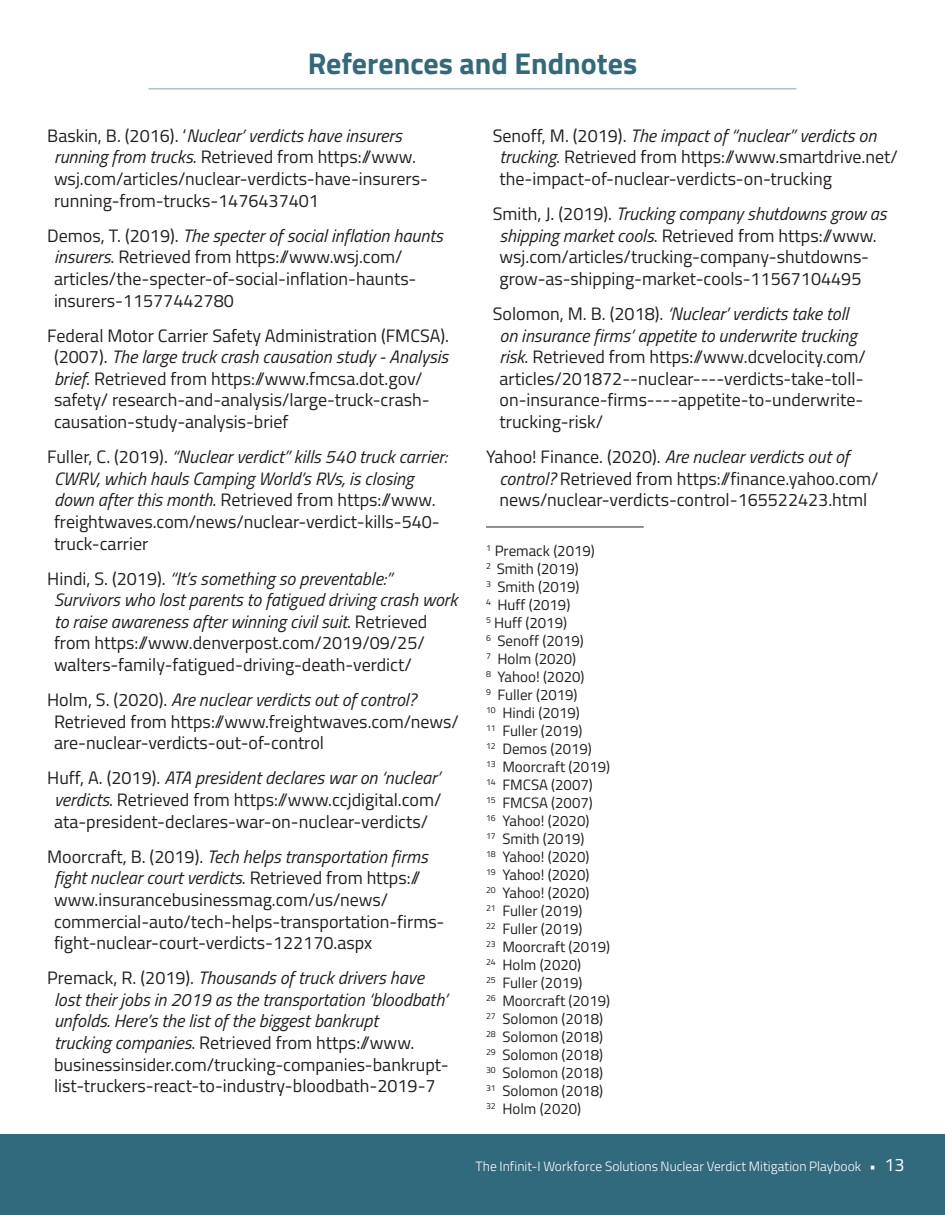
<style>
.page{position:relative;width:945px;height:1215px;background:#fff}
.page>*{position:absolute;margin:0;border:0;box-sizing:border-box;transform-origin:0 0}
.article_headline{font:700 30px "Titillium Web";color:#31697d}
.t1{font:18px/21.6px "Titillium Web";color:#231f20}
.t2{font:italic 18px/21.6px "Titillium Web";color:#231f20}
.t3{font:15px "Titillium Web";color:#231f20}
.t4{font:300 13.5px "Titillium Web";color:#fff}
.s1{font-style:italic}
.s2{font-style:normal}
.s3{font-weight:400;font-size:18px}
</style>
<div class="page">
<div style="left:0;top:1134px;width:14px;height:81px;background:#31697d"></div>
<div style="left:14px;top:1134px;width:931px;height:81px;background:#31697d"></div>
<hr style="left:148px;top:88px;width:648px;height:1px;background:#adc3cb">
<hr style="left:486px;top:527px;width:158px;height:1px;background:#231f20">
<p class="article_headline" style="left:308px;top:41px;width:331px">References and Endnotes</p>
<p class="t1" style="left:54px;top:124px;width:375px;text-indent:-7px">Baskin, B. (2016). ‘<span class="s1">Nuclear’ verdicts have insurers running from trucks</span>. Retrieved from https://www. wsj.com/articles/nuclear-verdicts-have-insurers&shy;running-from-trucks-1476437401</p>
<p class="t1" style="left:54px;top:224px;width:390px;text-indent:-7px">Demos, T. (2019). <span class="s1">The specter of social inflation haunts insurers</span>. Retrieved from https://www.wsj.com/ articles/the-specter-of-social-inflation-haunts&shy;insurers-11577442780</p>
<p class="t1" style="left:54px;top:324px;width:397px;text-indent:-7px">Federal Motor Carrier Safety Administration (FMCSA). (2007). <span class="s1">The large truck crash causation study - Analysis brief</span>. Retrieved from https://www.fmcsa.dot.gov/ safety/ research-and-analysis/large-truck-crash&shy;causation-study-analysis-brief</p>
<p class="t1" style="left:54px;top:445px;width:395px;text-indent:-7px">Fuller, C. (2019). <span class="s1">“Nuclear verdict” kills 540 truck carrier:<br>CWRV, which hauls Camping World’s RVs, is closing down after this month</span>. Retrieved from https://www. freightwaves.com/news/nuclear-verdict-kills-540- truck-carrier</p>
<p class="t2" style="left:54px;top:567px;width:405px;text-indent:-7px"><span class="s2">Hindi, S. (2019).</span> “It’s something so preventable:” Survivors who lost parents to fatigued driving crash work to raise awareness after winning civil suit<span class="s2">. Retrieved from https://www.denverpost.com/2019/09/25/ walters-family-fatigued-driving-death-verdict/</span></p>
<p class="t1" style="left:54px;top:688px;width:407px;text-indent:-7px">Holm, S. (2020). <span class="s1">Are nuclear verdicts out of control?<br></span>Retrieved from https://www.freightwaves.com/news/ are-nuclear-verdicts-out-of-control</p>
<p class="t1" style="left:47px;top:767px;width:396px;text-align:center">Huff, A. (2019). <span class="s1">ATA president declares war on ‘nuclear’ verdicts</span>. Retrieved from https://www.ccjdigital.com/ ata-president-declares-war-on-nuclear-verdicts/</p>
<p class="t1" style="left:54px;top:845px;width:392px;text-indent:-7px">Moorcraft, B. (2019). <span class="s1">Tech helps transportation firms fight nuclear court verdicts</span>. Retrieved from https:// www.insurancebusinessmag.com/us/news/ commercial-auto/tech-helps-transportation-firms&shy;fight-nuclear-court-verdicts-122170.aspx</p>
<p class="t1" style="left:54px;top:966px;width:396px;text-indent:-7px">Premack, R. (2019). <span class="s1">Thousands of truck drivers have lost their jobs in 2019 as the transportation ‘bloodbath’ unfolds. Here’s the list of the biggest bankrupt<br>trucking companies</span>. Retrieved from https://www. businessinsider.com/trucking-companies-bankrupt&shy;list-truckers-react-to-industry-bloodbath-2019-7</p>
<p class="t1" style="left:500px;top:124px;width:400px;text-indent:-7px">Senoff, M. (2019). <span class="s1">The impact of “nuclear” verdicts on trucking</span>. Retrieved from https://www.smartdrive.net/ the-impact-of-nuclear-verdicts-on-trucking</p>
<p class="t1" style="left:500px;top:202px;width:389px;text-indent:-7px">Smith, J. (2019). <span class="s1">Trucking company shutdowns grow as shipping market cools</span>. Retrieved from https://www. wsj.com/articles/trucking-company-shutdowns&shy;grow-as-shipping-market-cools-11567104495</p>
<p class="t1" style="left:500px;top:302px;width:368px;text-indent:-7px">Solomon, M. B. (2018). <span class="s1">‘Nuclear’ verdicts take toll on insurance firms’ appetite to underwrite trucking risk</span>. Retrieved from https://www.dcvelocity.com/ articles/201872--nuclear----verdicts-take-toll&shy;on-insurance-firms----appetite-to-underwrite&shy;trucking-risk/</p>
<p class="t1" style="left:500px;top:445px;width:381px;text-indent:-14px">Yahoo! Finance. (2020). <span class="s1">Are nuclear verdicts out of control?</span> Retrieved from https://finance.yahoo.com/ news/nuclear-verdicts-control-165522423.html</p>
<p class="t3" style="left:486px;top:540px;width:110px"><sup>1</sup> Premack (2019)</p>
<p class="t3" style="left:486px;top:558px;width:94px"><sup>2</sup> Smith (2019)</p>
<p class="t3" style="left:486px;top:576px;width:95px"><sup>3</sup> Smith (2019)</p>
<p class="t3" style="left:486px;top:594px;width:86px"><sup>4</sup> Huff (2019)</p>
<p class="t3" style="left:486px;top:612px;width:83px"><sup>5</sup> Huff (2019)</p>
<p class="t3" style="left:486px;top:630px;width:99px"><sup>6</sup> Senoff (2019)</p>
<p class="t3" style="left:486px;top:648px;width:92px"><sup>7</sup> Holm (2020)</p>
<p class="t3" style="left:486px;top:666px;width:100px"><sup>8</sup> Yahoo! (2020)</p>
<p class="t3" style="left:486px;top:684px;width:93px"><sup>9</sup> Fuller (2019)</p>
<p class="t3" style="left:486px;top:702px;width:95px"><sup>10</sup> Hindi (2019)</p>
<p class="t3" style="left:486px;top:720px;width:98px"><sup>11</sup> Fuller (2019)</p>
<p class="t3" style="left:486px;top:738px;width:107px"><sup>12</sup> Demos (2019)</p>
<p class="t3" style="left:486px;top:756px;width:126px"><sup>13</sup> Moorcraft (2019)</p>
<p class="t3" style="left:486px;top:774px;width:108px"><sup>14</sup> FMCSA (2007)</p>
<p class="t3" style="left:486px;top:792px;width:108px"><sup>15</sup> FMCSA (2007)</p>
<p class="t3" style="left:486px;top:810px;width:105px"><sup>16</sup> Yahoo! (2020)</p>
<p class="t3" style="left:486px;top:828px;width:100px"><sup>17</sup> Smith (2019)</p>
<p class="t3" style="left:486px;top:846px;width:105px"><sup>18</sup> Yahoo! (2020)</p>
<p class="t3" style="left:486px;top:864px;width:105px"><sup>19</sup> Yahoo! (2020)</p>
<p class="t3" style="left:486px;top:882px;width:105px"><sup>20</sup> Yahoo! (2020)</p>
<p class="t3" style="left:486px;top:900px;width:98px"><sup>21</sup> Fuller (2019)</p>
<p class="t3" style="left:486px;top:918px;width:98px"><sup>22</sup> Fuller (2019)</p>
<p class="t3" style="left:486px;top:936px;width:126px"><sup>23</sup> Moorcraft (2019)</p>
<p class="t3" style="left:486px;top:954px;width:97px"><sup>24</sup> Holm (2020)</p>
<p class="t3" style="left:486px;top:972px;width:98px"><sup>25</sup> Fuller (2019)</p>
<p class="t3" style="left:486px;top:990px;width:126px"><sup>26</sup> Moorcraft (2019)</p>
<p class="t3" style="left:486px;top:1008px;width:119px"><sup>27</sup> Solomon (2018)</p>
<p class="t3" style="left:486px;top:1026px;width:119px"><sup>28</sup> Solomon (2018)</p>
<p class="t3" style="left:486px;top:1044px;width:119px"><sup>29</sup> Solomon (2018)</p>
<p class="t3" style="left:486px;top:1062px;width:119px"><sup>30</sup> Solomon (2018)</p>
<p class="t3" style="left:486px;top:1080px;width:119px"><sup>31</sup> Solomon (2018)</p>
<p class="t3" style="left:486px;top:1098px;width:97px"><sup>32</sup> Holm (2020)</p>
<p class="t4" style="left:476px;top:1157px;width:430px">The Infinit-I Workforce Solutions Nuclear Verdict Mitigation Playbook • <span class="s3">13</span></p>
</div>
